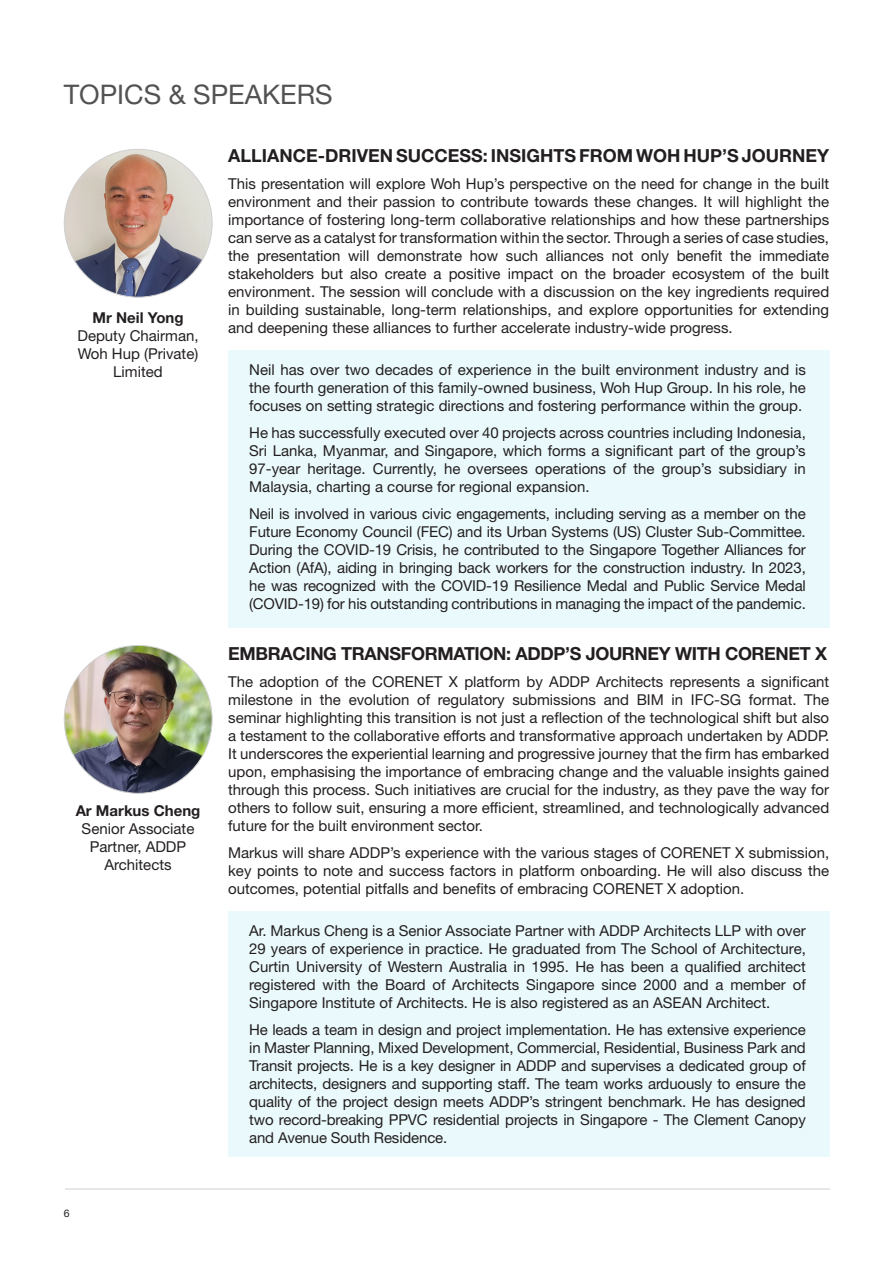
<style>
.page{position:relative;width:893px;height:1263px;background:#fff}
.page>*{position:absolute;margin:0;border:0;box-sizing:border-box;transform-origin:0 0}
.t1{font:27px "Helvetica Neue LT Std";color:#525252}
.t2{font:700 18px "Helvetica Neue LT Std";color:#231f20}
.t3{font:700 18px "Helvetica Neue LT Std";letter-spacing:-.02em;color:#231f20}
.t4{font:15px/18px "Helvetica Neue LT Std";color:#231f20;text-align:justify}
.t5{font:700 15px "Helvetica Neue LT Std";color:#231f20}
.t6{font:10.5px "Helvetica Neue LT Std";color:#231f20}
</style>
<div class="page">
<div style="left:228px;top:351px;width:601px;height:277px;background:#eaf9fb"></div>
<div style="left:228px;top:911px;width:601px;height:246px;background:#eaf9fb"></div>
<hr style="left:65px;top:1188px;width:764px;height:1px;background:#e6e7e9">
<img style="left:64px;top:149px;width:148px;height:148px;border-radius:74px">
<img style="left:64px;top:645px;width:148px;height:148px;border-radius:74px">
<p class="t1" style="left:64px;top:79px;width:271px">TOPICS &amp; SPEAKERS</p>
<p class="t5" style="left:92px;top:309px;width:93px">Mr Neil Yong</p>
<p class="t4" style="left:77px;top:327px;width:123px;text-align:center">Deputy Chairman,<br>Woh Hup (Private)<br>Limited</p>
<p class="t5" style="left:76px;top:801px;width:126px">Ar Markus Cheng</p>
<p class="t4" style="left:82px;top:819px;width:114px;text-align:center">Senior Associate<br>Partner, ADDP<br>Architects</p>
<p class="t6" style="left:64px;top:1207px;width:7px">6</p>
<p class="t2" style="left:228px;top:144px;width:602px">ALLIANCE-DRIVEN SUCCESS: INSIGHTS FROM WOH HUP’S JOURNEY</p>
<p class="t4" style="left:228px;top:174px;width:603px">This presentation will explore Woh Hup’s perspective on the need for change in the built environment and their passion to contribute towards these changes. It will highlight the importance of fostering long-term collaborative relationships and how these partnerships can serve as a catalyst for transformation within the sector. Through a series of case studies, the presentation will demonstrate how such alliances not only benefit the immediate stakeholders but also create a positive impact on the broader ecosystem of the built environment. The session will conclude with a discussion on the key ingredients required in building sustainable, long-term relationships, and explore opportunities for extending and deepening these alliances to further accelerate industry-wide progress.</p>
<p class="t4" style="left:249px;top:360px;width:558px">Neil has over two decades of experience in the built environment industry and is the fourth generation of this family-owned business, Woh Hup Group. In his role, he focuses on setting strategic directions and fostering performance within the group.</p>
<p class="t4" style="left:249px;top:423px;width:558px">He has successfully executed over 40 projects across countries including Indonesia, Sri Lanka, Myanmar, and Singapore, which forms a significant part of the group’s 97-year heritage. Currently, he oversees operations of the group’s subsidiary in Malaysia, charting a course for regional expansion.</p>
<p class="t4" style="left:249px;top:504px;width:558px">Neil is involved in various civic engagements, including serving as a member on the Future Economy Council (FEC) and its Urban Systems (US) Cluster Sub-Committee.<br>During the COVID-19 Crisis, he contributed to the Singapore Together Alliances for Action (AfA), aiding in bringing back workers for the construction industry. In 2023, he was recognized with the COVID-19 Resilience Medal and Public Service Medal (COVID-19) for his outstanding contributions in managing the impact of the pandemic.</p>
<p class="t3" style="left:228px;top:643px;width:600px">EMBRACING TRANSFORMATION: ADDP’S JOURNEY WITH CORENET X</p>
<p class="t4" style="left:228px;top:673px;width:603px">The adoption of the CORENET X platform by ADDP Architects represents a significant milestone in the evolution of regulatory submissions and BIM in IFC-SG format. The seminar highlighting this transition is not just a reflection of the technological shift but also a testament to the collaborative efforts and transformative approach undertaken by ADDP.<br>It underscores the experiential learning and progressive journey that the firm has embarked upon, emphasising the importance of embracing change and the valuable insights gained through this process. Such initiatives are crucial for the industry, as they pave the way for others to follow suit, ensuring a more efficient, streamlined, and technologically advanced future for the built environment sector.</p>
<p class="t4" style="left:228px;top:844px;width:602px">Markus will share ADDP’s experience with the various stages of CORENET X submission, key points to note and success factors in platform onboarding. He will also discuss the outcomes, potential pitfalls and benefits of embracing CORENET X adoption.</p>
<p class="t4" style="left:249px;top:922px;width:558px">Ar. Markus Cheng is a Senior Associate Partner with ADDP Architects LLP with over 29 years of experience in practice. He graduated from The School of Architecture, Curtin University of Western Australia in 1995. He has been a qualified architect registered with the Board of Architects Singapore since 2000 and a member of Singapore Institute of Architects. He is also registered as an ASEAN Architect.</p>
<p class="t4" style="left:249px;top:1021px;width:558px">He leads a team in design and project implementation. He has extensive experience in Master Planning, Mixed Development, Commercial, Residential, Business Park and Transit projects. He is a key designer in ADDP and supervises a dedicated group of architects, designers and supporting staff. The team works arduously to ensure the quality of the project design meets ADDP’s stringent benchmark. He has designed two record-breaking PPVC residential projects in Singapore - The Clement Canopy and Avenue South Residence.</p>
</div>
